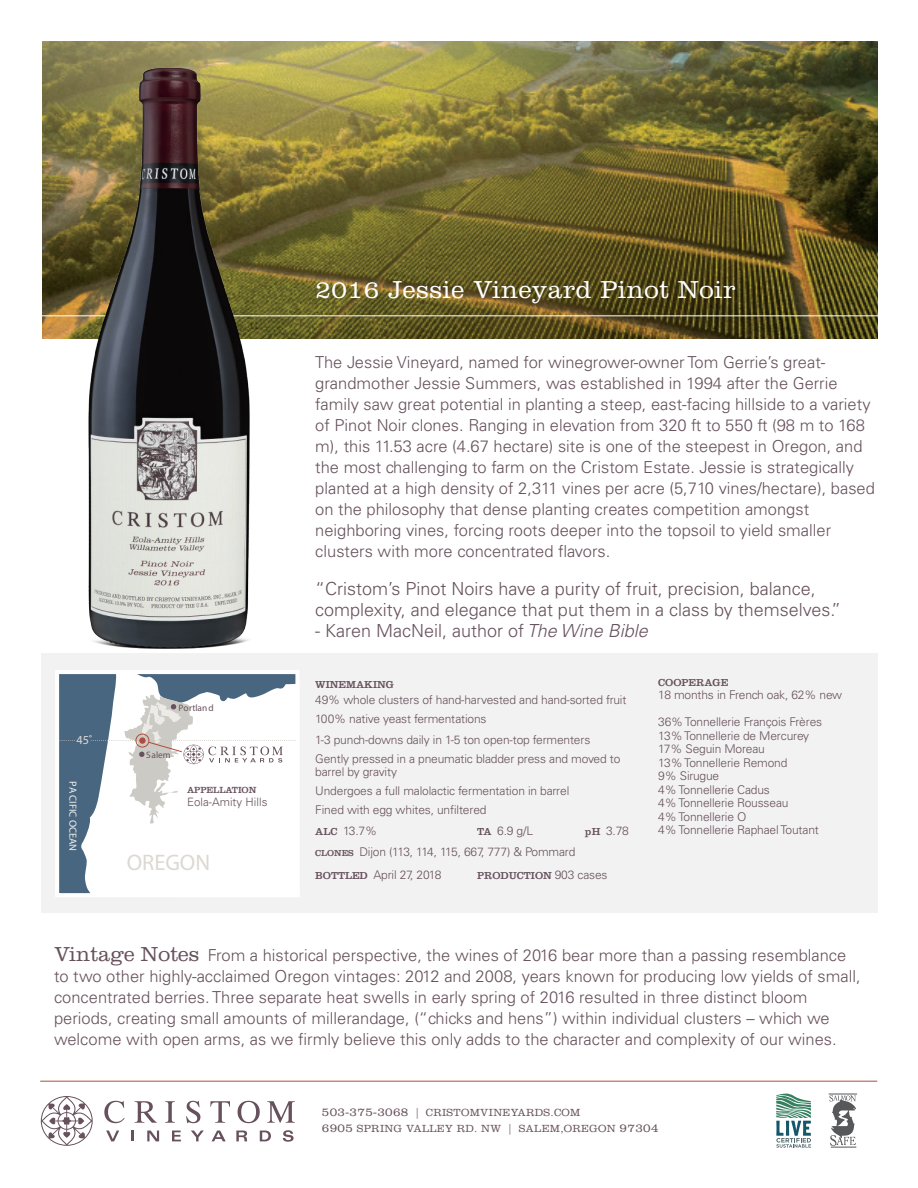
<style>
.page{position:relative;width:918px;height:1188px;background:#fff}
.page>*{position:absolute;margin:0;border:0;box-sizing:border-box;transform-origin:0 0}
.t1{font:300 25.5px "Clarendon LT Std";letter-spacing:.02em;color:#fff}
.t2{font:22.5px "Myriad Pro";color:#dcd9d1}
.t3{font:300 18px "Univers LT Std";color:#66515c}
.t4{font:300 16.5px/21px "Univers LT Std";color:#66515c}
.t5{font:12.3px "Myriad Pro";color:#dcd9d1}
.t6{font:300 12px/13.5px "Univers LT Std";letter-spacing:-.015em;color:#66515c}
.t7{font:300 11.55px "Univers LT Std";color:#66515c}
.t8{font:300 10.8px "Clarendon LT Std";letter-spacing:.03em;color:#66515c}
.t9{font:10.5px "Clarendon LT Std";color:#66515c}
.t10{font:10.35px "Myriad Pro";color:#f0f2ef}
.t11{font:9.3px "Myriad Pro";color:#66515c}
.t12{font:9.3px "Clarendon LT Std";color:#66515c}
.s1{font-style:italic}
.s2{font-family:"Clarendon LT Std";font-weight:400;font-size:10.5px}
.s3{font-family:"Clarendon LT Std";font-weight:400;font-size:9px}
.s4{font-family:"Univers LT Std";font-weight:300;font-size:12px}
.s5{font-family:"Clarendon LT Std";font-size:21px}
.s6{font-size:12.3px}
</style>
<div class="page">
<img style="left:42px;top:42px;width:836px;height:296px">
<div style="left:41px;top:653px;width:836px;height:260px;background:#f3f2f2"></div>
<svg style="left:55px;top:670px;width:244px;height:227px"></svg>
<svg style="left:42px;top:315px;width:836px;height:2px"></svg>
<hr style="left:40px;top:1081px;width:837px;height:1px;background:#ae4d3d">
<svg style="left:41px;top:1096px;width:52px;height:50px"></svg>
<svg style="left:106px;top:1131px;width:13px;height:10px"></svg>
<svg style="left:131px;top:1131px;width:3px;height:10px"></svg>
<svg style="left:147px;top:1131px;width:12px;height:10px"></svg>
<svg style="left:172px;top:1131px;width:9px;height:10px"></svg>
<svg style="left:191px;top:1131px;width:13px;height:10px"></svg>
<svg style="left:212px;top:1131px;width:14px;height:10px"></svg>
<svg style="left:236px;top:1131px;width:11px;height:10px"></svg>
<svg style="left:260px;top:1131px;width:11px;height:10px"></svg>
<svg style="left:283px;top:1130px;width:11px;height:12px"></svg>
<svg style="left:104px;top:1101px;width:21px;height:22px"></svg>
<svg style="left:134px;top:1101px;width:23px;height:22px"></svg>
<svg style="left:165px;top:1101px;width:10px;height:22px"></svg>
<svg style="left:186px;top:1101px;width:14px;height:22px"></svg>
<svg style="left:210px;top:1101px;width:20px;height:22px"></svg>
<svg style="left:238px;top:1101px;width:22px;height:22px"></svg>
<svg style="left:267px;top:1101px;width:28px;height:22px"></svg>
<svg style="left:776px;top:1094px;width:35px;height:54px"></svg>
<svg style="left:829px;top:1094px;width:28px;height:54px"></svg>
<svg style="left:91px;top:695px;width:205px;height:129px"></svg>
<img style="left:74px;top:55px;width:207px;height:594px">
<p class="t1" style="left:316px;top:274px;width:422px">2016 Jessie Vineyard Pinot Noir</p>
<p class="t5" style="left:76px;top:732px;width:18px">45˚</p>
<p class="t10" style="left:79px;top:781px;width:71px;rotate:90deg">PA CIFIC OCEAN</p>
<p class="t11" style="left:178px;top:702px;width:37px">Portland</p>
<p class="t11" style="left:146px;top:749px;width:26px">Salem</p>
<p class="t12" style="left:187px;top:784px;width:71px">APPELLATION</p>
<p class="t7" style="left:187px;top:795px;width:82px">Eola-Amity Hills</p>
<h2 class="t2" style="left:127px;top:849px;width:85px">OREGON</h2>
<p class="t4" style="left:315px;top:351px;width:512px">The Jessie Vineyard, named for winegrower-owner Tom Gerrie’s great-</p>
<p class="t4" style="left:315px;top:372px;width:561px">grandmother Jessie Summers, was established in 1994 after the Gerrie family saw great potential in planting a steep, east-facing hillside to a variety of Pinot Noir clones. Ranging in elevation from 320 ft to 550 ft (98 m to 168 m), this 11.53 acre (4.67 hectare) site is one of the steepest in Oregon, and the most challenging to farm on the Cristom Estate. Jessie is strategically planted at a high density of 2,311 vines per acre (5,710 vines/hectare), based on the philosophy that dense planting creates competition amongst</p>
<p class="t4" style="left:315px;top:519px;width:517px">neighboring vines, forcing roots deeper into the topsoil to yield smaller</p>
<p class="t4" style="left:315px;top:540px;width:297px">clusters with more concentrated flavors.</p>
<p class="t3" style="left:315px;top:578px;width:502px">“Cristom’s Pinot Noirs have a purity of fruit, precision, balance,</p>
<p class="t3" style="left:315px;top:599px;width:528px">complexity, and elegance that put them in a class by themselves.”</p>
<p class="t3" style="left:315px;top:620px;width:334px">- Karen MacNeil, author of <span class="s1">The Wine Bible</span></p>
<p class="t9" style="left:315px;top:678px;width:80px">WINEMAKING</p>
<p class="t6" style="left:315px;top:693px;width:313px">49% whole clusters of hand-harvested and hand-sorted fruit</p>
<p class="t6" style="left:315px;top:712px;width:173px">100% native yeast fermentations</p>
<p class="t6" style="left:315px;top:733px;width:277px">1-3 punch-downs daily in 1-5 ton open-top fermenters</p>
<p class="t6" style="left:315px;top:752px;width:307px">Gently pressed in a pneumatic bladder press and moved to barrel by gravity</p>
<p class="t6" style="left:315px;top:784px;width:256px">Undergoes a full malolactic fermentation in barrel</p>
<p class="t6" style="left:315px;top:803px;width:173px">Fined with egg whites, unfiltered</p>
<p class="t6" style="left:315px;top:824px;width:63px"><span class="s2">ALC</span> 13.7%</p>
<p class="t6" style="left:477px;top:824px;width:57px"><span class="s2">TA</span> 6.9 g/L</p>
<p class="t6" style="left:585px;top:824px;width:45px"><span class="s2">pH</span> 3.78</p>
<p class="t6" style="left:315px;top:845px;width:262px"><span class="s3">CLONES</span> Dijon (113, 114, 115, 667, 777) &amp; Pommard</p>
<p class="t6" style="left:315px;top:868px;width:128px"><span class="s2">BOTTLED</span> April 27, 2018</p>
<p class="t9" style="left:477px;top:870px;width:132px">PRODUCTION <span class="s4">903 cases</span></p>
<p class="t9" style="left:658px;top:676px;width:72px">COOPERAGE</p>
<p class="t6" style="left:658px;top:688px;width:185px">18 months in French oak, 62% new</p>
<p class="t6" style="left:658px;top:715px;width:165px">36% Tonnellerie François Frères</p>
<p class="t6" style="left:658px;top:729px;width:153px">13% Tonnellerie de Mercurey</p>
<p class="t6" style="left:658px;top:742px;width:108px">17% Seguin Moreau</p>
<p class="t6" style="left:658px;top:756px;width:131px">13% Tonnellerie Remond</p>
<p class="t6" style="left:658px;top:769px;width:62px">9% Sirugue</p>
<p class="t6" style="left:658px;top:783px;width:113px">4% Tonnellerie Cadus</p>
<p class="t6" style="left:658px;top:796px;width:132px">4% Tonnellerie Rousseau</p>
<p class="t6" style="left:658px;top:810px;width:90px">4% Tonnellerie O</p>
<p class="t6" style="left:658px;top:823px;width:162px">4% Tonnellerie Raphael Toutant</p>
<p class="t4" style="left:54px;top:945px;width:808px"><span class="s5">Vintage Notes</span> From a historical perspective, the wines of 2016 bear more than a passing resemblance to two other highly-acclaimed Oregon vintages: 2012 and 2008, years known for producing low yields of small, concentrated berries. Three separate heat swells in early spring of 2016 resulted in three distinct bloom</p>
<p class="t4" style="left:54px;top:1008px;width:784px">periods, creating small amounts of millerandage, (“chicks and hens”) within individual clusters – which we welcome with open arms, as we firmly believe this only adds to the character and complexity of our wines.</p>
<p class="t8" style="left:322px;top:1106px;width:260px"><span class="s6">503-375-3068</span> | CRISTOMVINEYARDS.COM</p>
<p class="t8" style="left:322px;top:1122px;width:338px"><span class="s6">6905</span> SPRING VALLEY RD. NW | SALEM,OREGON <span class="s6">97304</span></p>
</div>
